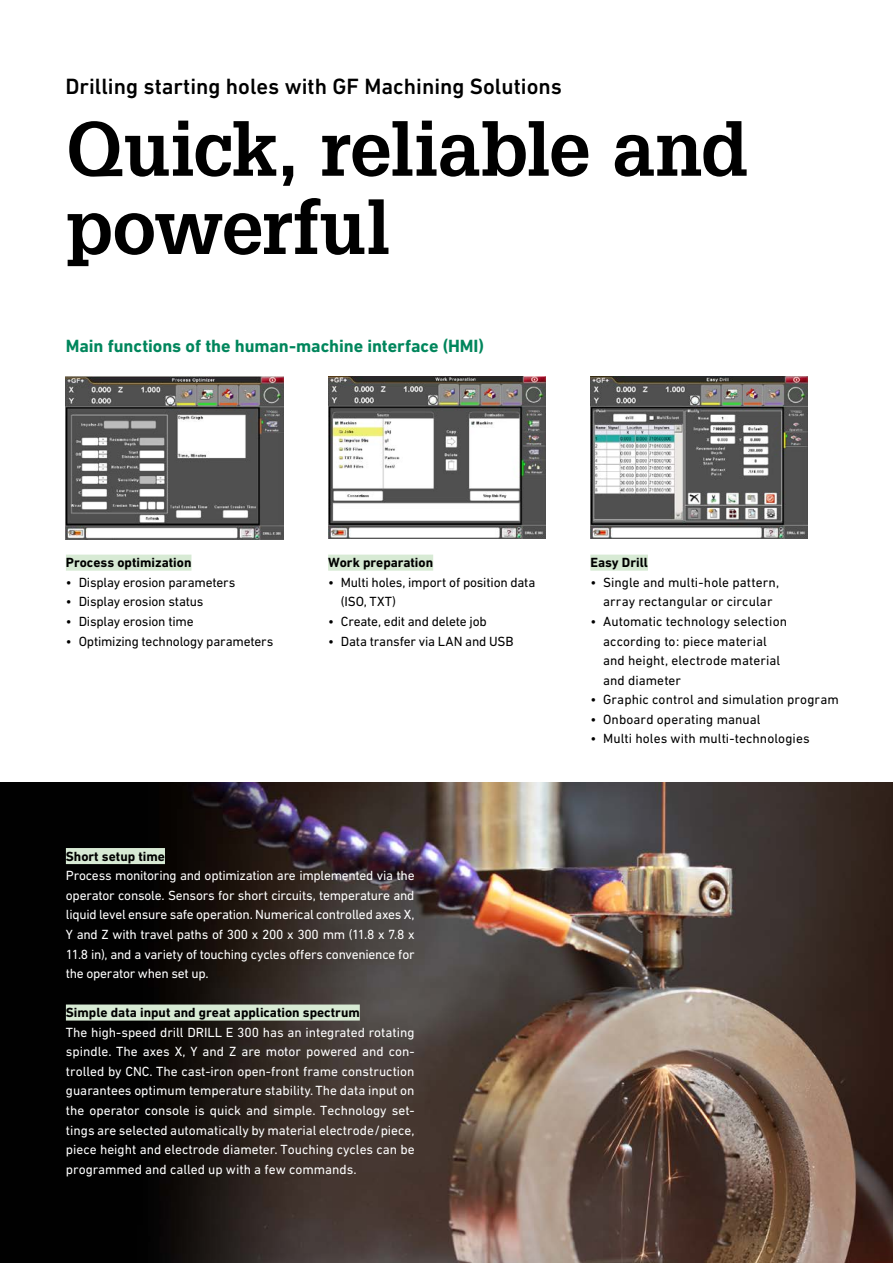
<style>
.page{position:relative;width:893px;height:1263px;background:#fff}
.page>*{position:absolute;margin:0;border:0;box-sizing:border-box;transform-origin:0 0}
.t1{font:700 75px/78.3px "Glypha LT Pro";letter-spacing:-.015em;color:#000}
.t2{font:500 22.5px "DIN Next W1 G";color:#000}
.t3{font:700 18px "DIN Next W1 G";letter-spacing:-.005em;color:#00865c}
.t4{font:13.5px/19.5px "DIN Next W1 G";letter-spacing:-.01em;color:#fff;text-align:justify}
.t5{font:13.5px/19.5px "DIN Next W1 G";color:#000}
.t6{font:700 13.5px "DIN Next W1 G";color:#000}
</style>
<div class="page">
<img style="left:0;top:782px;width:893px;height:481px">
<div style="left:66px;top:848px;width:99px;height:16px;background:#d7ead4"></div>
<div style="left:66px;top:1004px;width:294px;height:16px;background:#d7ead4"></div>
<div style="left:66px;top:555px;width:125px;height:16px;background:#d7ead4"></div>
<div style="left:328px;top:555px;width:105px;height:16px;background:#d7ead4"></div>
<div style="left:590px;top:555px;width:58px;height:16px;background:#d7ead4"></div>
<img style="left:66px;top:376px;width:217px;height:164px">
<img style="left:328px;top:376px;width:218px;height:163px">
<img style="left:590px;top:376px;width:218px;height:163px">
<h2 class="t2" style="left:66px;top:73px;width:498px">Drilling starting holes with GF Machining Solutions</h2>
<h1 class="t1" style="left:66px;top:108px;width:684px">Quick, reliable and powerful</h1>
<h3 class="t3" style="left:66px;top:335px;width:419px">Main functions of the human-machine interface (HMI)</h3>
<p class="t6" style="left:66px;top:555px;width:127px">Process optimization</p>
<p class="t5" style="left:66px;top:572px;width:171px">• Display erosion parameters</p>
<p class="t5" style="left:66px;top:592px;width:139px">• Display erosion status</p>
<p class="t5" style="left:66px;top:611px;width:129px">• Display erosion time</p>
<p class="t5" style="left:66px;top:631px;width:209px">• Optimizing technology parameters</p>
<p class="t6" style="left:328px;top:555px;width:107px">Work preparation</p>
<p class="t5" style="left:341px;top:572px;width:196px;text-indent:-13px">• Multi holes, import of position data (ISO, TXT)</p>
<p class="t5" style="left:328px;top:611px;width:160px">• Create, edit and delete job</p>
<p class="t5" style="left:328px;top:631px;width:187px">• Data transfer via LAN and USB</p>
<p class="t6" style="left:66px;top:848px;width:101px">Short setup time</p>
<p class="t4" style="left:66px;top:866px;width:350px">Process monitoring and optimization are implemented via the operator console. Sensors for short circuits, temperature and liquid level ensure safe operation. Numerical controlled axes X, Y and Z with travel paths of 300 x 200 x 300 mm (11.8 x 7.8 x 11.8 in), and a variety of touching cycles offers convenience for the operator when set up.</p>
<p class="t6" style="left:66px;top:1005px;width:295px">Simple data input and great application spectrum</p>
<p class="t4" style="left:66px;top:1022px;width:350px">The high-speed drill DRILL E 300 has an integrated rotating spindle. The axes X, Y and Z are motor powered and con&shy;trolled by CNC. The cast-iron open-front frame construction guarantees optimum temperature stability. The data input on the operator console is quick and simple. Technology set&shy;tings are selected automatically by material electrode/piece, piece height and electrode diameter. Touching cycles can be programmed and called up with a few commands.</p>
<p class="t6" style="left:590px;top:555px;width:59px">Easy Drill</p>
<p class="t5" style="left:590px;top:572px;width:190px;text-align:center">• Single and multi-hole pattern, array rectangular or circular</p>
<p class="t5" style="left:603px;top:611px;width:185px;text-indent:-13px">• Automatic technology selection according to: piece material and height, electrode material and diameter</p>
<p class="t5" style="left:590px;top:690px;width:250px">• Graphic control and simulation program</p>
<p class="t5" style="left:590px;top:709px;width:172px">• Onboard operating manual</p>
<p class="t5" style="left:590px;top:729px;width:221px">• Multi holes with multi-technologies</p>
</div>
